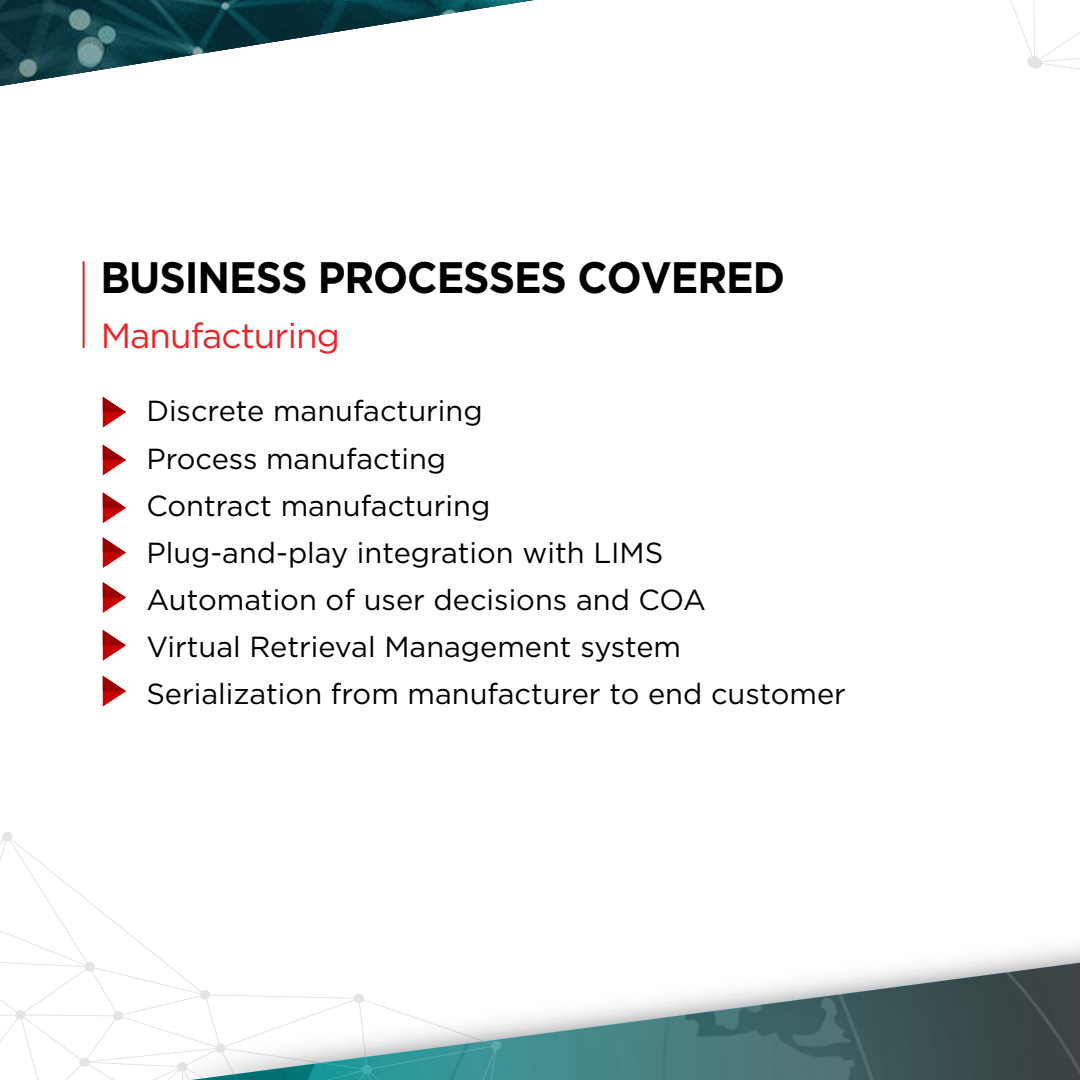
<style>
.page{position:relative;width:1080px;height:1080px;background:#fff}
.page>*{position:absolute;margin:0;border:0;box-sizing:border-box;transform-origin:0 0}
.t1{font:700 44px "Gotham";letter-spacing:-.025em;color:#000;scale:.94 1}
.t2{font:35px "Gotham";letter-spacing:-.025em;color:#ed2529}
.t3{font:29px/47px "Gotham";color:#000}
</style>
<div class="page">
<svg style="left:0;top:0;width:534px;height:86px"></svg>
<svg style="left:662px;top:946px;width:418px;height:134px"></svg>
<svg style="left:518px;top:1001px;width:144px;height:79px"></svg>
<svg style="left:0;top:1034px;width:113px;height:46px"></svg>
<svg style="left:0;top:832px;width:13px;height:184px"></svg>
<svg style="left:113px;top:995px;width:405px;height:85px"></svg>
<svg style="left:6px;top:836px;width:356px;height:213px"></svg>
<svg style="left:103px;top:397px;width:23px;height:31px"></svg>
<svg style="left:103px;top:445px;width:23px;height:30px"></svg>
<svg style="left:103px;top:492px;width:23px;height:31px"></svg>
<svg style="left:103px;top:537px;width:23px;height:31px"></svg>
<svg style="left:103px;top:582px;width:23px;height:31px"></svg>
<svg style="left:103px;top:630px;width:23px;height:31px"></svg>
<svg style="left:103px;top:676px;width:23px;height:31px"></svg>
<h1 class="t1" style="left:100px;top:249px;width:730px">BUSINESS PROCESSES COVERED</h1>
<p class="t2" style="left:100px;top:313px;width:241px">Manufacturing</p>
<p class="t3" style="left:146px;top:387px;width:701px">Discrete manufacturing<br>Process manufacting<br>Contract manufacturing<br>Plug-and-play integration with LIMS<br>Automation of user decisions and COA<br>Virtual Retrieval Management system Serialization from manufacturer to end customer</p>
</div>
